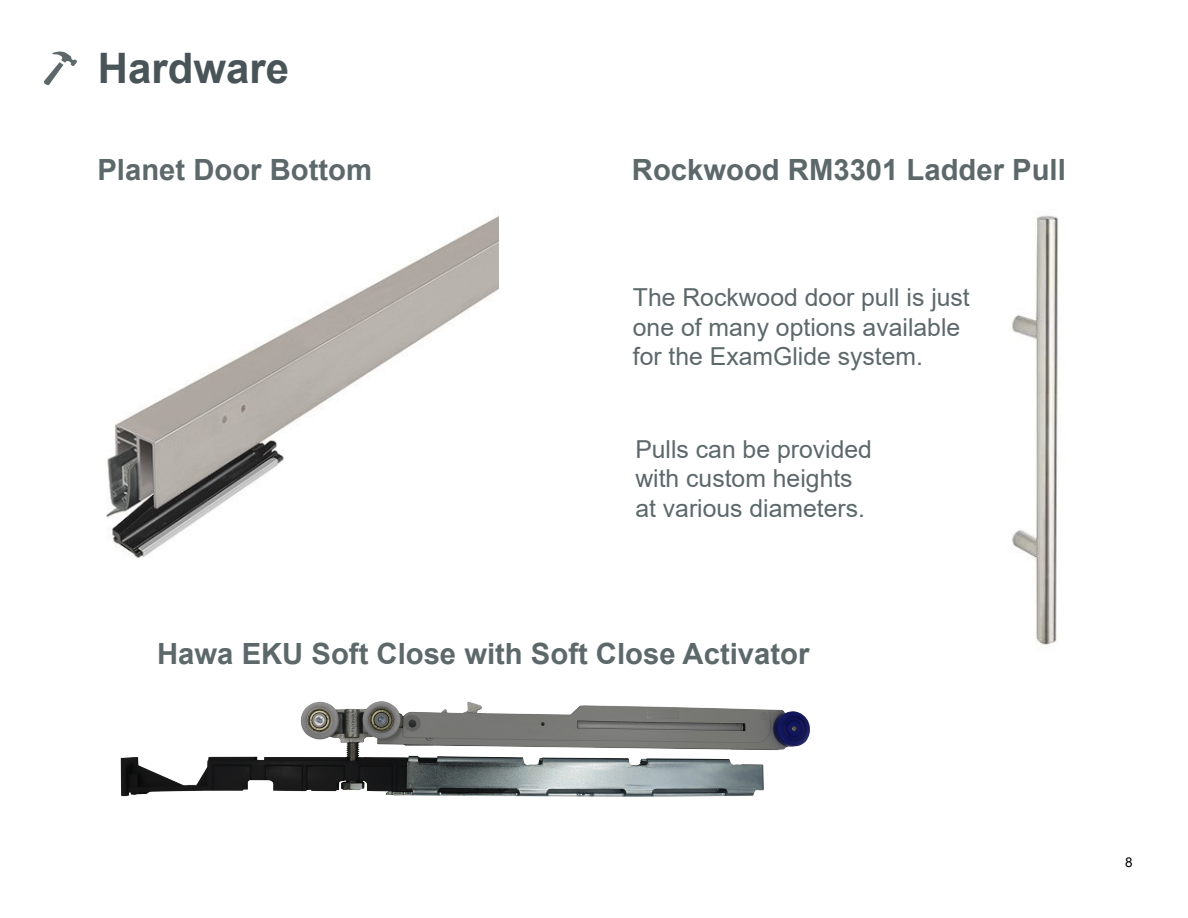
<style>
.page{position:relative;width:1188px;height:918px;background:#fff}
.page>*{position:absolute;margin:0;border:0;box-sizing:border-box;transform-origin:0 0}
.t1{font:700 42px "Arial";color:#485458}
.t2{font:700 29.25px "Arial";color:#5d686b}
.t3{font:24.75px/29.7px "Arial";color:#5d686b}
.t4{font:13.5px "Arial";color:#000}
</style>
<div class="page">
<img style="left:1012px;top:215px;width:47px;height:430px">
<img style="left:120px;top:701px;width:690px;height:96px">
<img style="left:106px;top:215px;width:393px;height:343px">
<svg style="left:43px;top:51px;width:34px;height:34px"></svg>
<h1 class="t1" style="left:98px;top:39px;width:193px">Hardware</h1>
<p class="t2" style="left:97px;top:149px;width:276px">Planet Door Bottom</p>
<p class="t2" style="left:632px;top:149px;width:435px">Rockwood RM3301 Ladder Pull</p>
<p class="t3" style="left:633px;top:282px;width:338px">The Rockwood door pull is just one of many options available for the ExamGlide system.</p>
<p class="t3" style="left:635px;top:434px;width:238px">Pulls can be provided with custom heights at various diameters.</p>
<p class="t2" style="left:157px;top:633px;width:654px">Hawa EKU Soft Close with Soft Close Activator</p>
<p class="t4" style="left:1125px;top:853px;width:9px">8</p>
</div>
